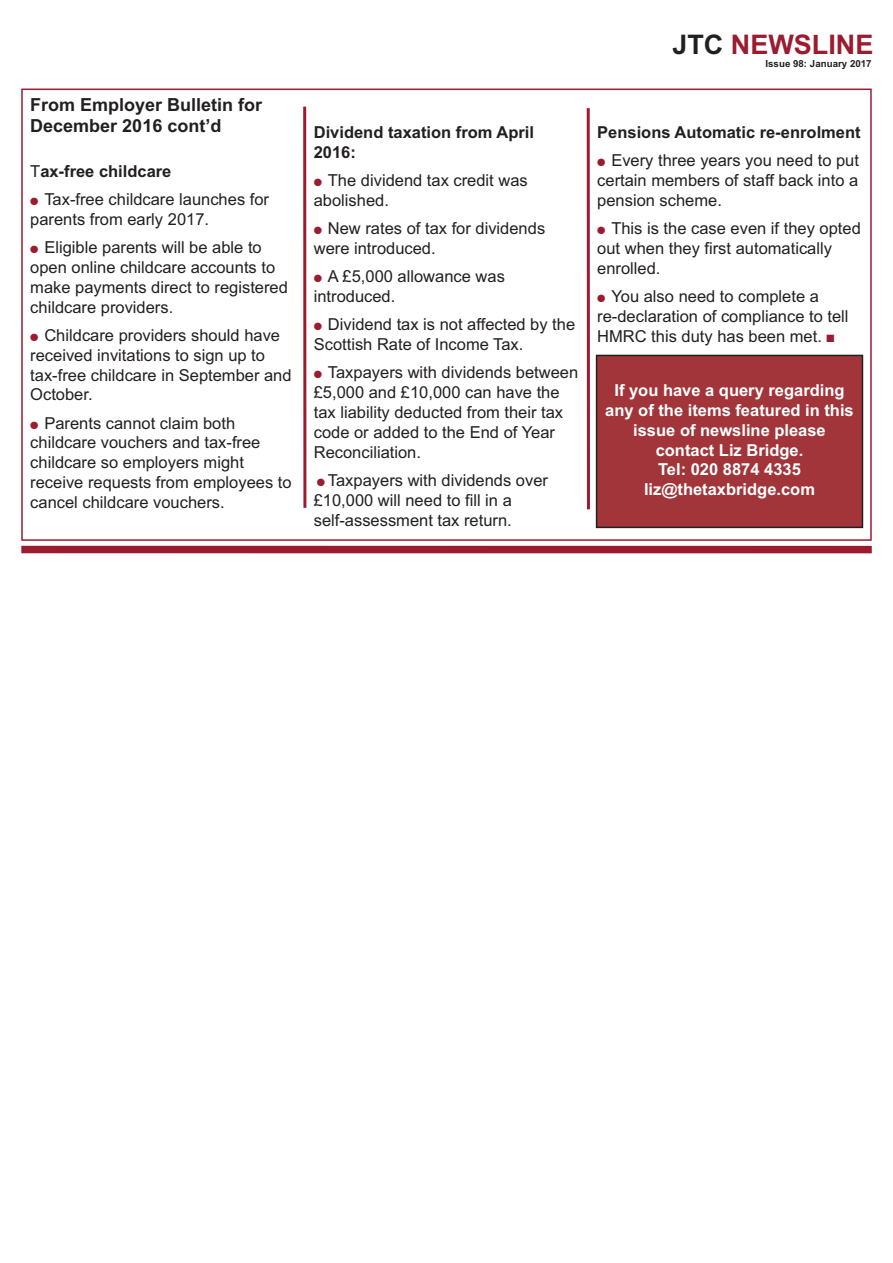
<style>
.page{position:relative;width:893px;height:1263px;background:#fff}
.page>*{position:absolute;margin:0;border:0;box-sizing:border-box;transform-origin:0 0}
.t1{font:700 27px "Arial";color:#9b1c2e}
.t2{font:700 18px/21.6px "Arial";color:#231f20}
.t3{font:16.5px/19.8px "Arial";color:#231f20}
.t4{font:700 16.5px/19.8px "Arial";color:#fff;text-align:center}
.t5{font:700 16.5px/19.8px "Arial";color:#231f20}
.t6{font:700 9.75px "Arial";color:#231f20}
.s1{font-weight:400}
.s2{color:#9b1c2e}
.s3{color:#231f20}
</style>
<div class="page">
<div style="left:21px;top:89px;width:851px;height:452px;border:2px solid #9b1c2e"></div>
<div style="left:597px;top:356px;width:265px;height:171px;background:#a2353a"></div>
<div style="left:596px;top:355px;width:267px;height:173px;border:2px solid #231f20"></div>
<hr style="left:303px;top:107px;width:3px;height:401px;background:#9b1c2e">
<hr style="left:587px;top:108px;width:3px;height:401px;background:#9b1c2e">
<div style="left:21px;top:546px;width:851px;height:7px;background:#9b1c2e"></div>
<p class="t2" style="left:30px;top:94px;width:234px">From Employer Bulletin for<br>December 2016 cont’d</p>
<p class="t5" style="left:30px;top:161px;width:143px"><span class="s1">T</span>ax-free childcare</p>
<p class="t3" style="left:30px;top:190px;width:240px"><span class="s2">●</span> Tax-free childcare launches for parents from early 2017.</p>
<p class="t3" style="left:30px;top:238px;width:259px"><span class="s2">●</span> Eligible parents will be able to open online childcare accounts to make payments direct to registered childcare providers.</p>
<p class="t3" style="left:30px;top:325px;width:263px"><span class="s2">●</span> Childcare providers should have received invitations to sign up to tax-free childcare in September and<br>October.</p>
<p class="t3" style="left:30px;top:413px;width:263px"><span class="s2">●</span> Parents cannot claim both childcare vouchers and tax-free childcare so employers might receive requests from employees to cancel childcare vouchers.</p>
<h1 class="t1" style="left:672px;top:28px;width:203px"><span class="s3">JTC</span> NEWSLINE</h1>
<p class="t6" style="left:765px;top:58px;width:108px">Issue 98: January 2017</p>
<p class="t5" style="left:314px;top:122px;width:222px">Dividend taxation from April<br>2016:</p>
<p class="t3" style="left:314px;top:170px;width:216px"><span class="s2">●</span> The dividend tax credit was abolished.</p>
<p class="t3" style="left:314px;top:218px;width:233px"><span class="s2">●</span> New rates of tax for dividends were introduced.</p>
<p class="t3" style="left:314px;top:267px;width:193px"><span class="s2">●</span> A £5,000 allowance was introduced.</p>
<p class="t3" style="left:314px;top:315px;width:263px"><span class="s2">●</span> Dividend tax is not affected by the<br>Scottish Rate of Income Tax.</p>
<p class="t3" style="left:314px;top:363px;width:266px"><span class="s2">●</span> Taxpayers with dividends between £5,000 and £10,000 can have the tax liability deducted from their tax code or added to the End of Year<br>Reconciliation.</p>
<p class="t3" style="left:314px;top:470px;width:236px"><span class="s2">●</span> Taxpayers with dividends over £10,000 will need to fill in a self-assessment tax return.</p>
<p class="t5" style="left:597px;top:122px;width:265px">Pensions Automatic re-enrolment</p>
<p class="t3" style="left:597px;top:151px;width:263px;text-align:justify"><span class="s2">●</span> Every three years you need to put certain members of staff back into a pension scheme.</p>
<p class="t3" style="left:597px;top:218px;width:265px"><span class="s2">●</span> This is the case even if they opted out when they first automatically enrolled.</p>
<p class="t3" style="left:597px;top:286px;width:253px"><span class="s2">●</span> You also need to complete a re-declaration of compliance to tell<br>HMRC this duty has been met. <span class="s2">■</span></p>
<p class="t4" style="left:605px;top:381px;width:250px">If you have a query regarding any of the items featured in this issue of newsline please contact Liz Bridge.<br>Tel: 020 8874 4335 liz@thetaxbridge.com</p>
</div>
